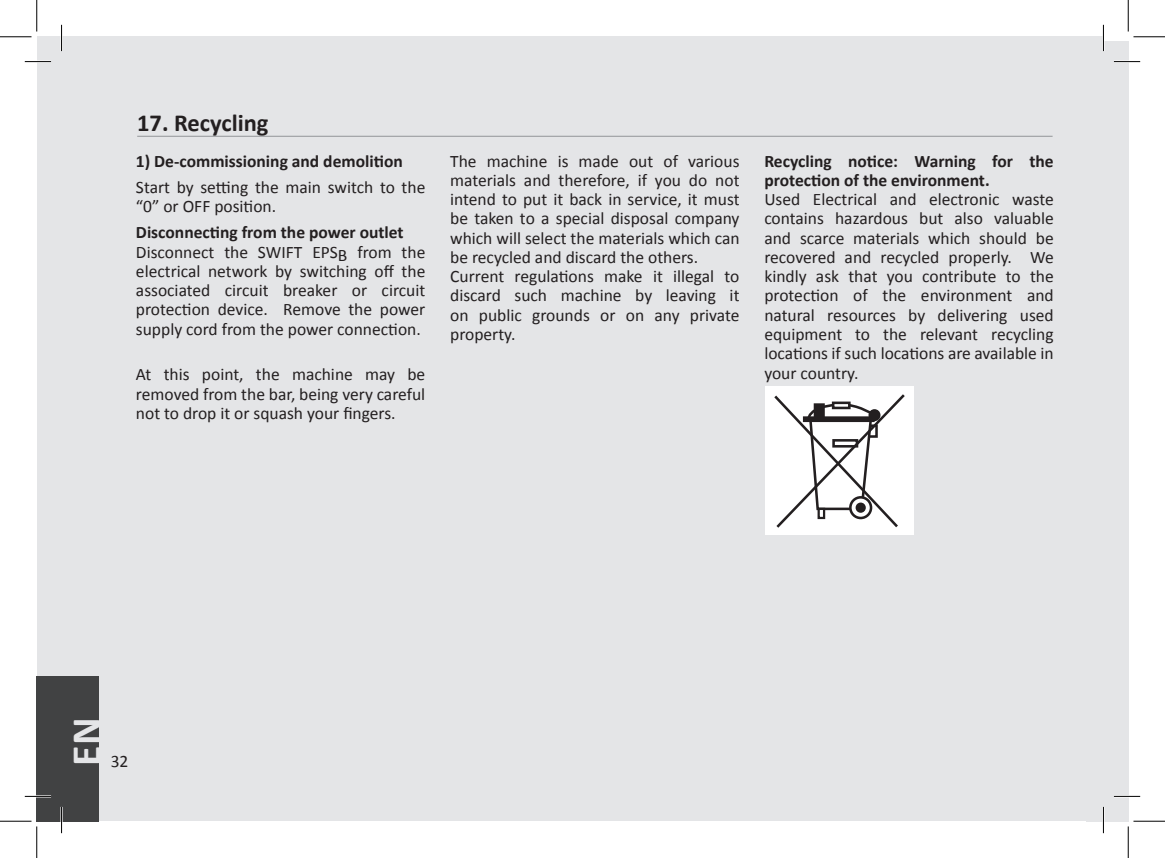
<style>
.page{position:relative;width:1165px;height:858px;background:#fff}
.page>*{position:absolute;margin:0;border:0;box-sizing:border-box;transform-origin:0 0}
.t1{font:700 42px "Calibri";color:#e4e5e7}
.t2{font:700 24.5px "Calibri";color:#231f20}
.t3{font:17.5px/19.2px "Calibri";color:#231f20;text-align:justify}
.t4{font:700 17.5px/19.2px "Calibri";color:#231f20}
</style>
<div class="page">
<div style="left:1086px;top:42px;width:42px;height:779px;background:#e4e5e7"></div>
<div style="left:37px;top:37px;width:1066px;height:784px;background:#e4e5e7"></div>
<div style="left:37px;top:675px;width:62px;height:146px;background:#414243"></div>
<hr style="left:137px;top:136px;width:915px;height:1px;background:#939598">
<div style="left:766px;top:386px;width:148px;height:149px;background:#fff"></div>
<svg style="left:774px;top:394px;width:131px;height:134px"></svg>
<div style="left:832px;top:439px;width:26px;height:8px;border:3px solid #231f20"></div>
<div style="left:832px;top:401px;width:18px;height:8px;border:3px solid #231f20"></div>
<hr style="left:25px;top:60px;width:26px;height:3px;background:#fff">
<hr style="left:1114px;top:60px;width:26px;height:3px;background:#fff">
<hr style="left:25px;top:795px;width:26px;height:2px;background:#fff">
<hr style="left:1114px;top:795px;width:26px;height:2px;background:#fff">
<hr style="left:60px;top:25px;width:3px;height:26px;background:#fff">
<hr style="left:60px;top:806px;width:3px;height:26px;background:#fff">
<hr style="left:1102px;top:25px;width:2px;height:26px;background:#fff">
<hr style="left:1102px;top:806px;width:2px;height:26px;background:#fff">
<svg style="left:25px;top:61px;width:26px;height:1px"></svg>
<svg style="left:1114px;top:61px;width:26px;height:1px"></svg>
<svg style="left:25px;top:795px;width:26px;height:1px"></svg>
<svg style="left:1114px;top:795px;width:26px;height:1px"></svg>
<svg style="left:61px;top:25px;width:1px;height:26px"></svg>
<svg style="left:61px;top:806px;width:1px;height:26px"></svg>
<svg style="left:1103px;top:25px;width:1px;height:26px"></svg>
<svg style="left:1103px;top:806px;width:1px;height:26px"></svg>
<hr style="left:0;top:36px;width:32px;height:1px;background:#000">
<hr style="left:1133px;top:36px;width:32px;height:1px;background:#000">
<hr style="left:0;top:820px;width:32px;height:1px;background:#000">
<hr style="left:1133px;top:820px;width:32px;height:1px;background:#000">
<hr style="left:36px;top:0;width:1px;height:32px;background:#000">
<hr style="left:36px;top:826px;width:1px;height:31px;background:#000">
<hr style="left:1128px;top:0;width:1px;height:32px;background:#000">
<hr style="left:1128px;top:826px;width:1px;height:31px;background:#000">
<h2 class="t2" style="left:137px;top:107px;width:133px">17. Recycling</h2>
<p class="t4" style="left:136px;top:151px;width:268px">1) De-commissioning and demolition</p>
<p class="t3" style="left:136px;top:177px;width:291px">Start by setting the main switch to the “0” or OFF position.</p>
<p class="t4" style="left:136px;top:223px;width:269px">Disconnecting from the power outlet</p>
<p class="t3" style="left:136px;top:242px;width:140px">Disconnect the SWIFT</p>
<p class="t3" style="left:136px;top:242px;width:291px;text-indent:176px">EPSB from the electrical network by switching off the associated circuit breaker or circuit protection device. Remove the power supply cord from the power connection.</p>
<p class="t3" style="left:136px;top:365px;width:291px">At this point, the machine may be removed from the bar, being very careful not to drop it or squash your fingers.</p>
<p class="t3" style="left:450px;top:151px;width:291px;text-align:left">The machine is made out of various materials and therefore, if you do not intend to put it back in service, it must be taken to a special disposal company which will select the materials which can be recycled and discard the others.<br>Current regulations make it illegal to discard such machine by leaving it on public grounds or on any private property.</p>
<p class="t4" style="left:764px;top:151px;width:291px">Recycling notice: Warning for the protection of the environment.</p>
<p class="t3" style="left:764px;top:190px;width:291px">Used Electrical and electronic waste contains hazardous but also valuable and scarce materials which should be recovered and recycled properly. We kindly ask that you contribute to the protection of the environment and natural resources by delivering used equipment to the relevant recycling locations if such locations are available in your country.</p>
<h1 class="t1" style="left:59px;top:765px;width:50px;rotate:-90deg">EN</h1>
<p class="t3" style="left:111px;top:751px;width:19px">32</p>
</div>
